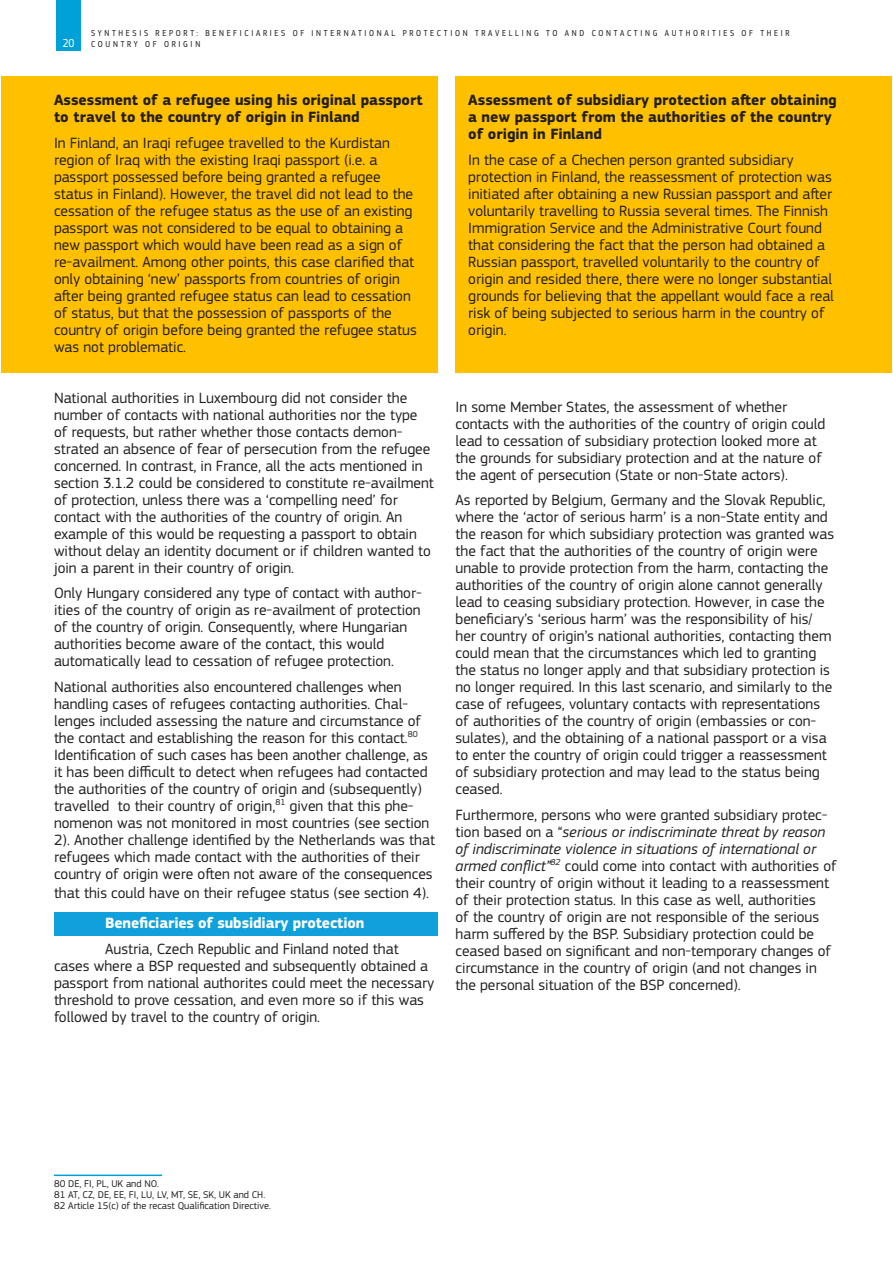
<style>
.page{position:relative;width:893px;height:1263px;background:#fff}
.page>*{position:absolute;margin:0;border:0;box-sizing:border-box;transform-origin:0 0}
.text_main{font:15.45px/17px "EC Square Sans Pro";color:#231f20}
.box_left{font:15.45px/17px "EC Square Sans Pro";color:#231f20}
.box_right{font:15.45px/17px "EC Square Sans Pro";color:#231f20}
.text_main-first{font:15.45px/17px "EC Square Sans Pro";color:#231f20}
.box_right_title{font:700 15.45px/17px "EC Square Sans Pro";color:#231f20}
.box_left_title{font:700 15.45px/17px "EC Square Sans Pro";color:#231f20}
.heading4{font:700 15.45px "EC Square Sans Pro";letter-spacing:-.01em;color:#fff}
.t1{font:12px "EC Square Sans Cond Pro";color:#fff}
.footnote___source{font:10.2px "EC Square Sans Pro";color:#231f20}
.t2{font:9px/10.8px "EC Square Sans Cond Pro";letter-spacing:.3em;color:#231f20}
.s1{font-style:italic}
</style>
<div class="page">
<div style="left:57px;top:0;width:24px;height:51px;background:#00a1d9"></div>
<div style="left:1px;top:77px;width:436px;height:62px;background:#ffc000"></div>
<div style="left:1px;top:119px;width:436px;height:253px;background:#ffc000"></div>
<div style="left:54px;top:912px;width:383px;height:24px;background:#10a1dc"></div>
<hr style="left:54px;top:1174px;width:108px;height:2px;background:#00a1d9">
<div style="left:455px;top:77px;width:437px;height:79px;background:#ffc000"></div>
<div style="left:455px;top:136px;width:437px;height:236px;background:#ffc000"></div>
<p class="t1" style="left:63px;top:36px;width:13px">20</p>
<p class="t2" style="left:91px;top:28px;width:700px">SYNTHESIS REPORT: BENEFICIARIES OF INTERNATIONAL PROTECTION TRAVELLING TO AND CONTACTING AUTHORITIES OF THEIR<br>COUNTRY OF ORIGIN</p>
<p class="box_left_title" style="left:54px;top:92px;width:370px">Assessment of a refugee using his original passport to travel to the country of origin in Finland</p>
<p class="box_left" style="left:54px;top:134px;width:364px">In Finland, an Iraqi refugee travelled to the Kurdistan region of Iraq with the existing Iraqi passport (i.e. a passport possessed before being granted a refugee status in Finland). However, the travel did not lead to the cessation of the refugee status as the use of an existing passport was not considered to be equal to obtaining a new passport which would have been read as a sign of re-availment. Among other points, this case clarified that only obtaining ‘new’ passports from countries of origin after being granted refugee status can lead to cessation of status, but that the possession of passports of the country of origin before being granted the refugee status was not problematic.</p>
<p class="text_main" style="left:54px;top:389px;width:381px">National authorities in Luxembourg did not consider the number of contacts with national authorities nor the type of requests, but rather whether those contacts demon&shy;strated an absence of fear of persecution from the refugee concerned. In contrast, in France, all the acts mentioned in section 3.1.2 could be considered to constitute re-availment of protection, unless there was a ‘compelling need’ for contact with the authorities of the country of origin. An example of this would be requesting a passport to obtain without delay an identity document or if children wanted to join a parent in their country of origin.</p>
<p class="text_main" style="left:54px;top:585px;width:369px">Only Hungary considered any type of contact with author&shy;ities of the country of origin as re-availment of protection of the country of origin. Consequently, where Hungarian authorities become aware of the contact, this would automatically lead to cessation of refugee protection.</p>
<p class="text_main" style="left:54px;top:678px;width:382px">National authorities also encountered challenges when handling cases of refugees contacting authorities. Chal&shy;lenges included assessing the nature and circumstance of the contact and establishing the reason for this contact.<sup>80<br></sup>Identification of such cases has been another challenge, as it has been difficult to detect when refugees had contacted the authorities of the country of origin and (subsequently) travelled to their country of origin,<sup>81</sup> given that this phe&shy;nomenon was not monitored in most countries (see section 2). Another challenge identified by the Netherlands was that refugees which made contact with the authorities of their country of origin were often not aware of the consequences</p>
<p class="text_main" style="left:54px;top:885px;width:377px">that this could have on their refugee status (see section 4).</p>
<p class="heading4" style="left:105px;top:914px;width:261px">Beneficiaries of subsidiary protection</p>
<p class="text_main-first" style="left:54px;top:940px;width:382px;text-indent:51px">Austria, Czech Republic and Finland noted that cases where a BSP requested and subsequently obtained a passport from national authorites could meet the necessary threshold to prove cessation, and even more so if this was followed by travel to the country of origin.</p>
<p class="box_right_title" style="left:468px;top:92px;width:370px">Assessment of subsidiary protection after obtaining a new passport from the authorities of the country of origin in Finland</p>
<p class="box_right" style="left:468px;top:151px;width:367px">In the case of a Chechen person granted subsidiary protection in Finland, the reassessment of protection was initiated after obtaining a new Russian passport and after voluntarily travelling to Russia several times. The Finnish Immigration Service and the Administrative Court found that considering the fact that the person had obtained a Russian passport, travelled voluntarily to the country of origin and resided there, there were no longer substantial grounds for believing that the appellant would face a real risk of being subjected to serious harm in the country of origin.</p>
<p class="text_main" style="left:455px;top:398px;width:371px">In some Member States, the assessment of whether contacts with the authorities of the country of origin could lead to cessation of subsidiary protection looked more at the grounds for subsidiary protection and at the nature of the agent of persecution (State or non-State actors).</p>
<p class="text_main" style="left:455px;top:492px;width:380px">As reported by Belgium, Germany and the Slovak Republic, where the ‘actor of serious harm’ is a non-State entity and the reason for which subsidiary protection was granted was the fact that the authorities of the country of origin were unable to provide protection from the harm, contacting the authorities of the country of origin alone cannot generally lead to ceasing subsidiary protection. However, in case the beneficiary’s ‘serious harm’ was the responsibility of his/ her country of origin’s national authorities, contacting them could mean that the circumstances which led to granting the status no longer apply and that subsidiary protection is no longer required. In this last scenario, and similarly to the case of refugees, voluntary contacts with representations of authorities of the country of origin (embassies or con&shy;sulates), and the obtaining of a national passport or a visa to enter the country of origin could trigger a reassessment of subsidiary protection and may lead to the status being ceased.</p>
<p class="text_main" style="left:455px;top:806px;width:383px">Furthermore, persons who were granted subsidiary protec&shy;tion based on a “<span class="s1">serious or indiscriminate threat by reason of indiscriminate violence in situations of international or armed conflict”</span><sup>82</sup> could come into contact with authorities of their country of origin without it leading to a reassessment of their protection status. In this case as well, authorities<br>of the country of origin are not responsible of the serious harm suffered by the BSP. Subsidiary protection could be ceased based on significant and non-temporary changes of circumstance in the country of origin (and not changes in the personal situation of the BSP concerned).</p>
<p class="footnote___source" style="left:54px;top:1177px;width:107px">80 DE, FI, PL, UK and NO.</p>
<p class="footnote___source" style="left:54px;top:1188px;width:213px">81 AT, CZ, DE, EE, FI, LU, LV, MT, SE, SK, UK and CH.</p>
<p class="footnote___source" style="left:54px;top:1200px;width:219px">82 Article 15(c) of the recast Qualification Directive.</p>
</div>
